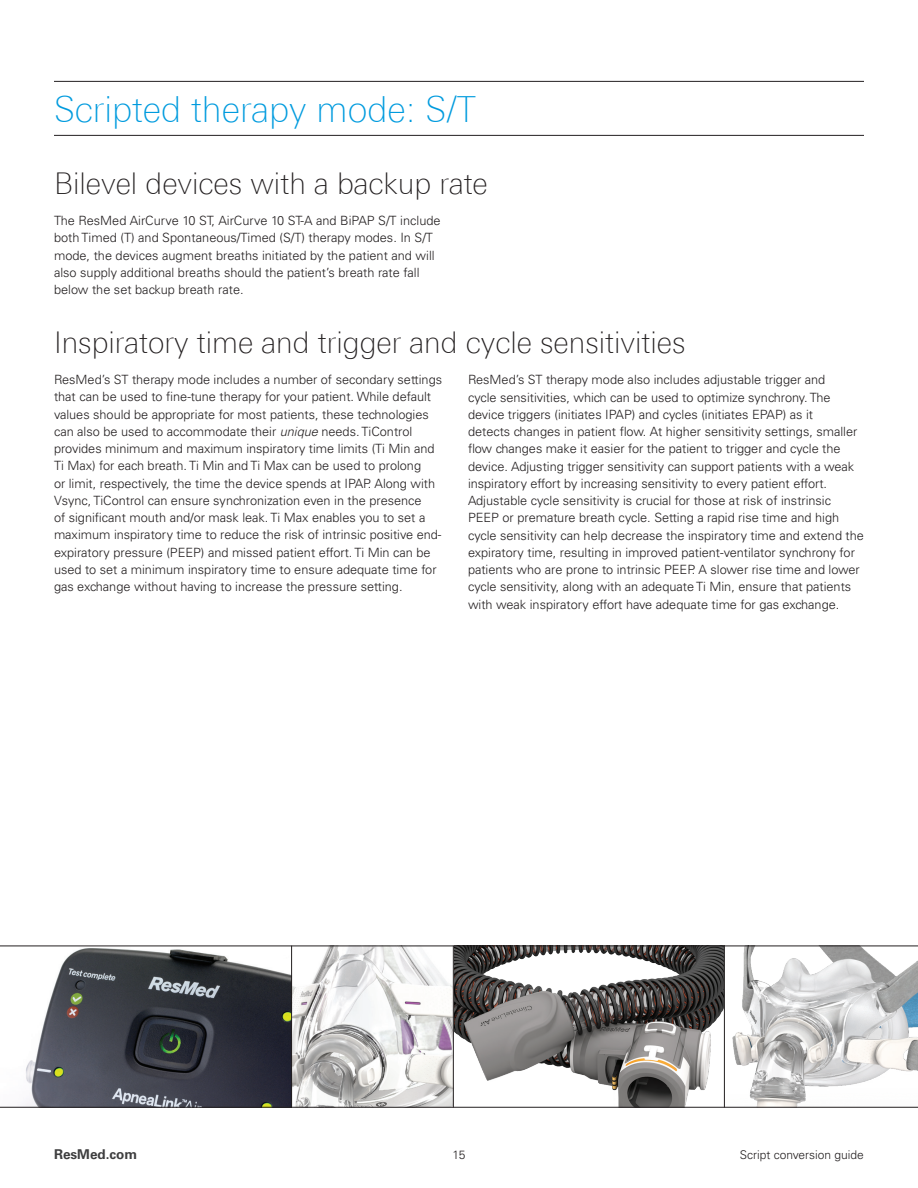
<style>
.page{position:relative;width:918px;height:1188px;background:#fff}
.page>*{position:absolute;margin:0;border:0;box-sizing:border-box;transform-origin:0 0}
.t1{font:100 36px "Linotype Univers 230";color:#009bde}
.t2{font:100 30px "Linotype Univers 230";color:#231f20}
.t3{font:700 13.5px "Univers LT Std";color:#3e3e3f}
.t4{font:300 12.75px/17.2px "Univers LT Std";color:#231f20}
.t5{font:300 12px "Univers LT Std";color:#231f20}
.s1{font-style:italic}
</style>
<div class="page">
<img style="left:454px;top:947px;width:270px;height:160px">
<svg style="left:725px;top:947px;width:193px;height:160px"></svg>
<svg style="left:0;top:948px;width:291px;height:159px"></svg>
<svg style="left:292px;top:947px;width:161px;height:160px"></svg>
<hr style="left:0;top:1107px;width:918px;height:1px;background:#231f20">
<hr style="left:0;top:946px;width:918px;height:1px;background:#231f20">
<hr style="left:291px;top:946px;width:1px;height:162px;background:#231f20">
<hr style="left:453px;top:946px;width:1px;height:162px;background:#231f20">
<hr style="left:724px;top:946px;width:1px;height:162px;background:#231f20">
<hr style="left:54px;top:81px;width:810px;height:1px;background:#231f20">
<hr style="left:54px;top:135px;width:810px;height:1px;background:#231f20">
<h1 class="t1" style="left:54px;top:88px;width:423px">Scripted therapy mode: S/T</h1>
<h2 class="t2" style="left:54px;top:167px;width:435px">Bilevel devices with a backup rate</h2>
<p class="t4" style="left:54px;top:212px;width:388px">The ResMed AirCurve 10 ST, AirCurve 10 ST-A and BiPAP S/T include both Timed (T) and Spontaneous/Timed (S/T) therapy modes. In S/T mode, the devices augment breaths initiated by the patient and will also supply additional breaths should the patient’s breath rate fall below the set backup breath rate.</p>
<h2 class="t2" style="left:54px;top:326px;width:633px">Inspiratory time and trigger and cycle sensitivities</h2>
<p class="t4" style="left:54px;top:371px;width:390px">ResMed’s ST therapy mode includes a number of secondary settings that can be used to fine-tune therapy for your patient. While default values should be appropriate for most patients, these technologies can also be used to accommodate their <span class="s1">unique</span> needs. TiControl provides minimum and maximum inspiratory time limits (Ti Min and Ti Max) for each breath. Ti Min and Ti Max can be used to prolong<br>or limit, respectively, the time the device spends at IPAP. Along with Vsync, TiControl can ensure synchronization even in the presence<br>of significant mouth and/or mask leak. Ti Max enables you to set a maximum inspiratory time to reduce the risk of intrinsic positive end&shy;expiratory pressure (PEEP) and missed patient effort. Ti Min can be used to set a minimum inspiratory time to ensure adequate time for gas exchange without having to increase the pressure setting.</p>
<p class="t4" style="left:468px;top:371px;width:397px">ResMed’s ST therapy mode also includes adjustable trigger and<br>cycle sensitivities, which can be used to optimize synchrony. The device triggers (initiates IPAP) and cycles (initiates EPAP) as it<br>detects changes in patient flow. At higher sensitivity settings, smaller flow changes make it easier for the patient to trigger and cycle the device. Adjusting trigger sensitivity can support patients with a weak inspiratory effort by increasing sensitivity to every patient effort.<br>Adjustable cycle sensitivity is crucial for those at risk of instrinsic PEEP or premature breath cycle. Setting a rapid rise time and high cycle sensitivity can help decrease the inspiratory time and extend the expiratory time, resulting in improved patient-ventilator synchrony for patients who are prone to intrinsic PEEP. A slower rise time and lower cycle sensitivity, along with an adequate Ti Min, ensure that patients with weak inspiratory effort have adequate time for gas exchange.</p>
<p class="t3" style="left:54px;top:1146px;width:85px">ResMed.com</p>
<p class="t5" style="left:453px;top:1147px;width:14px">15</p>
<p class="t5" style="left:740px;top:1147px;width:126px">Script conversion guide</p>
</div>
